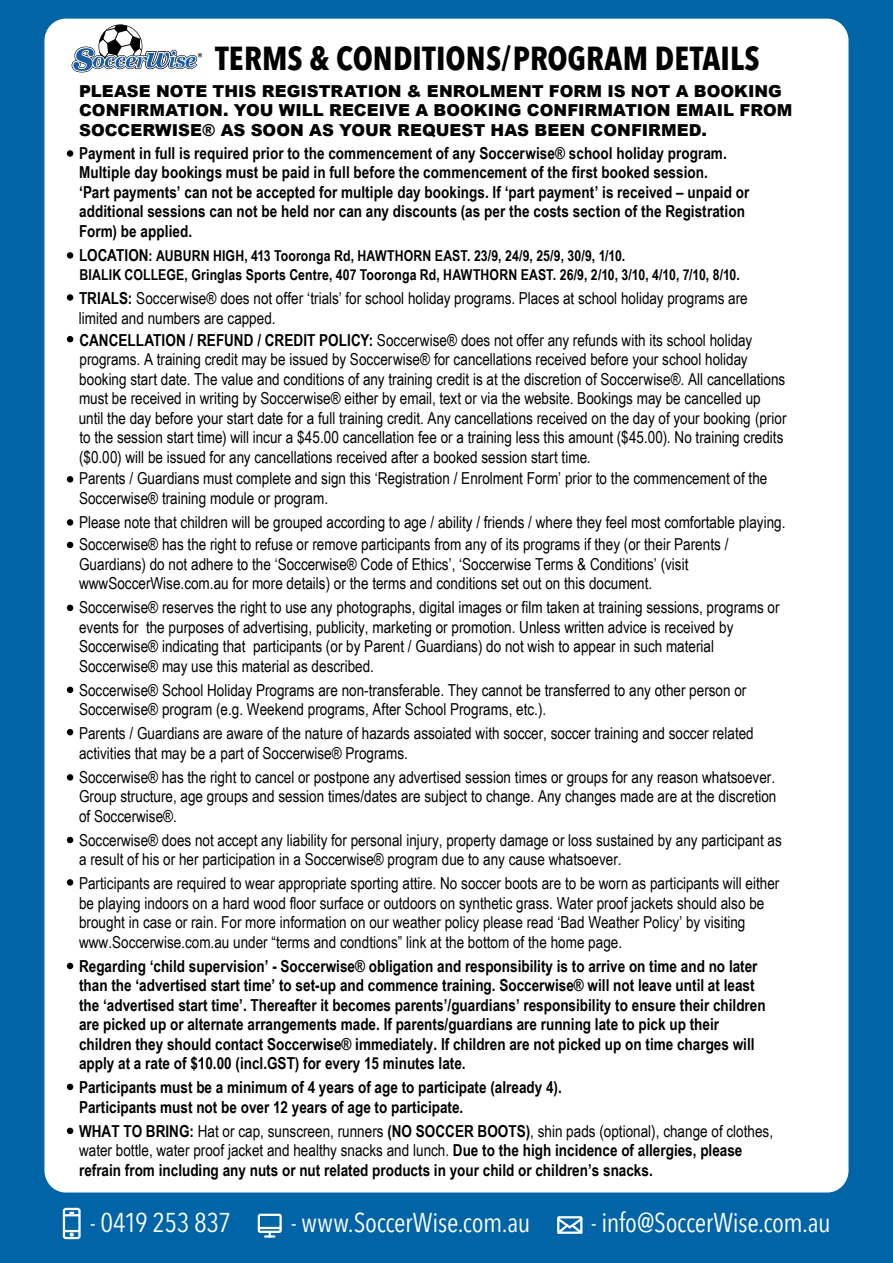
<style>
.page{position:relative;width:893px;height:1263px;background:#0064a7}
.page>*{position:absolute;margin:0;border:0;box-sizing:border-box;transform-origin:0 0}
.t1{font:700 condensed 33px "Avenir Next LT Pro";color:#000}
.t2{font:condensed 27px "Avenir Next";letter-spacing:-.015em;color:#fff}
.t3{font:condensed 27px "Avenir Next";letter-spacing:-.035em;color:#fff}
.t4{font:16.5px/19.5px "Arial Narrow";color:#000}
.t5{font:700 16.5px/19.5px "Arial Narrow";color:#000}
.t6{font:900 16.5px/19.5px "Arial";color:#000}
.t7{font:700 15px/19.5px "Arial Narrow";letter-spacing:.01em;color:#000}
.s1{font-size:16.5px}
.s2{font-weight:700}
.s3{font-weight:400}
</style>
<div class="page">
<div style="left:44px;top:19px;width:804px;height:1173px;background:#fff;border-radius:22px"></div>
<svg style="left:72px;top:24px;width:130px;height:48px"></svg>
<div style="left:67px;top:150px;width:6px;height:7px;background:#000;border-radius:50%"></div>
<div style="left:67px;top:252px;width:6px;height:7px;background:#000;border-radius:50%"></div>
<div style="left:67px;top:294px;width:6px;height:7px;background:#000;border-radius:50%"></div>
<svg style="left:67px;top:336px;width:6px;height:6px"></svg>
<svg style="left:67px;top:476px;width:6px;height:6px"></svg>
<div style="left:67px;top:519px;width:6px;height:7px;background:#000;border-radius:50%"></div>
<svg style="left:67px;top:542px;width:6px;height:6px"></svg>
<svg style="left:67px;top:605px;width:6px;height:6px"></svg>
<svg style="left:67px;top:687px;width:6px;height:6px"></svg>
<svg style="left:67px;top:729px;width:6px;height:6px"></svg>
<div style="left:67px;top:774px;width:6px;height:7px;background:#000;border-radius:50%"></div>
<svg style="left:67px;top:837px;width:6px;height:6px"></svg>
<div style="left:67px;top:879px;width:6px;height:7px;background:#000;border-radius:50%"></div>
<svg style="left:67px;top:963px;width:6px;height:6px"></svg>
<svg style="left:67px;top:1084px;width:6px;height:6px"></svg>
<svg style="left:67px;top:1128px;width:6px;height:6px"></svg>
<div style="left:258px;top:1214px;width:24px;height:19px;border:2px solid #fff;border-radius:2px"></div>
<svg style="left:265px;top:1232px;width:9px;height:6px"></svg>
<hr style="left:259px;top:1227px;width:22px;height:2px;background:#fff">
<svg style="left:557px;top:1216px;width:26px;height:18px"></svg>
<div style="left:63px;top:1208px;width:18px;height:31px;border:2px solid #fff;border-radius:2px"></div>
<svg style="left:64px;top:1230px;width:15px;height:7px"></svg>
<svg style="left:64px;top:1212px;width:15px;height:4px"></svg>
<h1 class="t1" style="left:215px;top:38px;width:546px">TERMS &amp; CONDITIONS/PROGRAM DETAILS</h1>
<p class="t6" style="left:79px;top:81px;width:715px">PLEASE NOTE THIS REGISTRATION &amp; ENROLMENT FORM IS NOT A BOOKING<br>CONFIRMATION. YOU WILL RECEIVE A BOOKING CONFIRMATION EMAIL FROM<br>SOCCERWISE® AS SOON AS YOUR REQUEST HAS BEEN CONFIRMED.</p>
<p class="t5" style="left:79px;top:142px;width:672px">Payment in full is required prior to the commencement of any Soccerwise® school holiday program.<br>Multiple day bookings must be paid in full before the commencement of the first booked session.<br>‘Part payments’ can not be accepted for multiple day bookings. If ‘part payment’ is received – unpaid or additional sessions can not be held nor can any discounts (as per the costs section of the Registration Form) be applied.</p>
<p class="t7" style="left:79px;top:245px;width:662px"><span class="s1">LOCATION</span>: AUBURN HIGH, 413 Tooronga Rd, HAWTHORN EAST. 23/9, 24/9, 25/9, 30/9, 1/10.<br>BIALIK COLLEGE, Gringlas Sports Centre, 407 Tooronga Rd, HAWTHORN EAST. 26/9, 2/10, 3/10, 4/10, 7/10, 8/10.</p>
<p class="t4" style="left:79px;top:288px;width:670px"><span class="s2">TRIALS:</span> Soccerwise® does not offer ‘trials’ for school holiday programs. Places at school holiday programs are limited and numbers are capped.</p>
<p class="t4" style="left:79px;top:330px;width:709px"><span class="s2">CANCELLATION / REFUND / CREDIT POLICY:</span> Soccerwise® does not offer any refunds with its school holiday programs. A training credit may be issued by Soccerwise® for cancellations received before your school holiday booking start date. The value and conditions of any training credit is at the discretion of Soccerwise®. All cancellations must be received in writing by Soccerwise® either by email, text or via the website. Bookings may be cancelled up until the day before your start date for a full training credit. Any cancellations received on the day of your booking (prior to the session start time) will incur a $45.00 cancellation fee or a training less this amount ($45.00). No training credits ($0.00) will be issued for any cancellations received after a booked session start time.</p>
<p class="t4" style="left:79px;top:468px;width:690px">Parents / Guardians must complete and sign this ‘Registration / Enrolment Form’ prior to the commencement of the<br>Soccerwise® training module or program.</p>
<p class="t4" style="left:79px;top:534px;width:651px">Soccerwise® has the right to refuse or remove participants from any of its programs if they (or their Parents /<br>Guardians) do not adhere to the ‘Soccerwise® Code of Ethics’, ‘Soccerwise Terms &amp; Conditions’ (visit wwwSoccerWise.com.au for more details) or the terms and conditions set out on this document.</p>
<p class="t4" style="left:79px;top:597px;width:702px">Soccerwise® reserves the right to use any photographs, digital images or film taken at training sessions, programs or</p>
<p class="t4" style="left:79px;top:511px;width:708px">Please note that children will be grouped according to age / ability / friends / where they feel most comfortable playing.</p>
<p class="t4" style="left:79px;top:616px;width:656px">events for the purposes of advertising, publicity, marketing or promotion. Unless written advice is received by<br>Soccerwise® indicating that participants (or by Parent / Guardians) do not wish to appear in such material<br>Soccerwise® may use this material as described.</p>
<p class="t4" style="left:79px;top:679px;width:669px">Soccerwise® School Holiday Programs are non-transferable. They cannot be transferred to any other person or<br>Soccerwise® program (e.g. Weekend programs, After School Programs, etc.).</p>
<p class="t4" style="left:79px;top:723px;width:676px">Parents / Guardians are aware of the nature of hazards assoiated with soccer, soccer training and soccer related activities that may be a part of Soccerwise® Programs.</p>
<p class="t4" style="left:79px;top:766px;width:699px;text-align:justify">Soccerwise® has the right to cancel or postpone any advertised session times or groups for any reason whatsoever.<br>Group structure, age groups and session times/dates are subject to change. Any changes made are at the discretion of Soccerwise®.</p>
<p class="t4" style="left:79px;top:829px;width:704px">Soccerwise® does not accept any liability for personal injury, property damage or loss sustained by any participant as a result of his or her participation in a Soccerwise® program due to any cause whatsoever.</p>
<p class="t4" style="left:79px;top:873px;width:702px">Participants are required to wear appropriate sporting attire. No soccer boots are to be worn as participants will either be playing indoors on a hard wood floor surface or outdoors on synthetic grass. Water proof jackets should also be brought in case or rain. For more information on our weather policy please read ‘Bad Weather Policy’ by visiting www.Soccerwise.com.au under “terms and condtions” link at the bottom of the home page.</p>
<p class="t5" style="left:79px;top:955px;width:688px">Regarding ‘child supervision’ - Soccerwise® obligation and responsibility is to arrive on time and no later than the ‘advertised start time’ to set-up and commence training. Soccerwise® will not leave until at least the ‘advertised start time’. Thereafter it becomes parents’/guardians’ responsibility to ensure their children are picked up or alternate arrangements made. If parents/guardians are running late to pick up their children they should contact Soccerwise® immediately. If children are not picked up on time charges will apply at a rate of $10.00 (incl.GST) for every 15 minutes late.</p>
<p class="t5" style="left:79px;top:1077px;width:484px">Participants must be a minimum of 4 years of age to participate (already 4).<br>Participants must not be over 12 years of age to participate.</p>
<p class="t5" style="left:79px;top:1120px;width:696px">WHAT TO BRING: <span class="s3">Hat or cap, sunscreen, runners</span> (NO SOCCER BOOTS)<span class="s3">, shin pads (optional), change of clothes, water bottle, water proof jacket and healthy snacks and lunch.</span> Due to the high incidence of allergies, please refrain from including any nuts or nut related products in your child or children’s snacks.</p>
<h2 class="t3" style="left:90px;top:1206px;width:143px">- 0419 253 837</h2>
<h2 class="t2" style="left:291px;top:1206px;width:241px">- www.SoccerWise.com.au</h2>
<h2 class="t2" style="left:591px;top:1206px;width:242px">- info@SoccerWise.com.au</h2>
</div>
